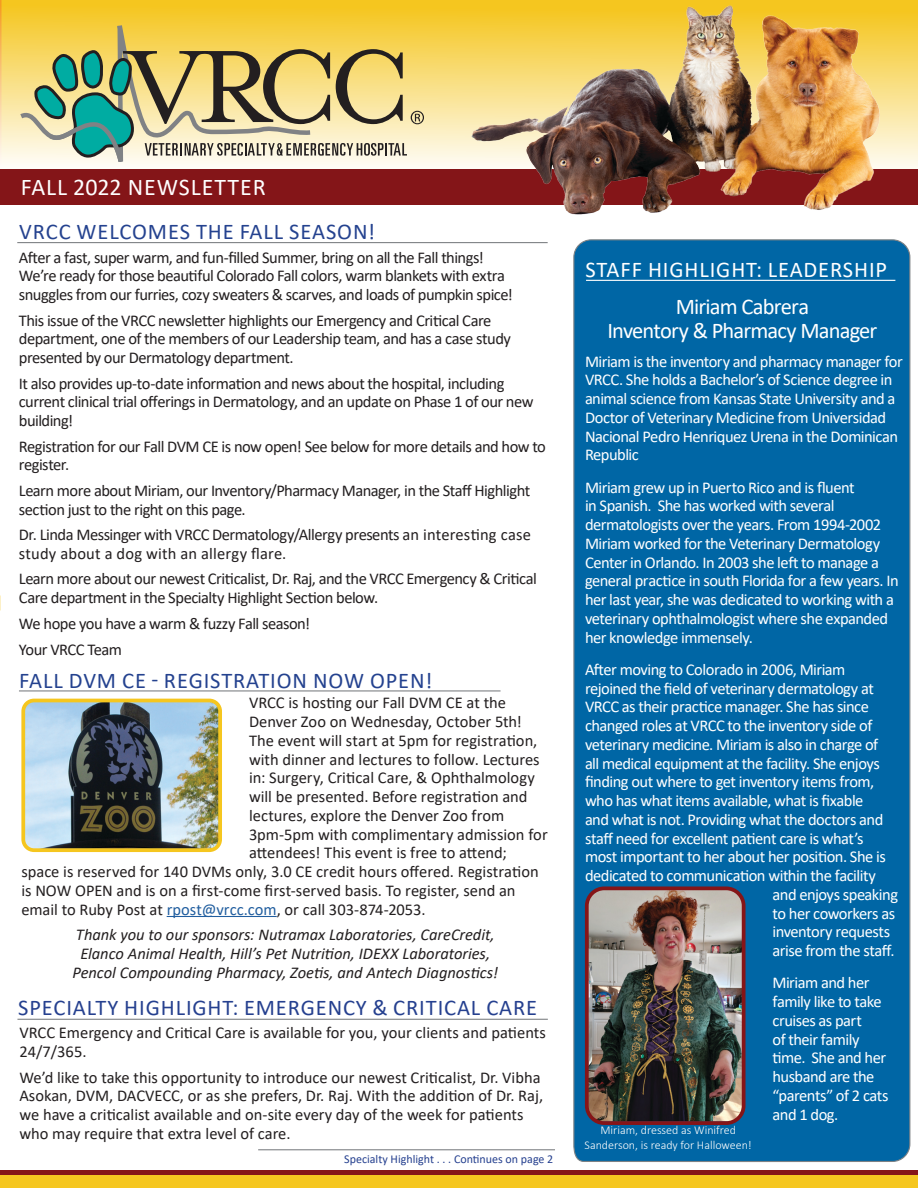
<style>
.page{position:relative;width:918px;height:1188px;background:#fff}
.page>*{position:absolute;margin:0;border:0;box-sizing:border-box;transform-origin:0 0}
.t1{font:24px "Calibri";letter-spacing:.04em;color:#fff}
.t2{font:22.5px "Calibri";letter-spacing:.04em;color:#24428f}
.t3{font:22.5px "Calibri";letter-spacing:.04em;color:#25408f}
.t4{font:22.5px/24px "Calibri";letter-spacing:-.035em;color:#fff;text-align:center}
.t5{font:22.5px "Calibri";letter-spacing:.04em;color:#fff}
.t6{font:16.5px/18.8px "Calibri";letter-spacing:-.03em;color:#fff}
.t7{font:16.5px/18.8px "Calibri";letter-spacing:-.02em;color:#231f20}
.t8{font:16.5px/18.8px "Calibri";color:#231f20}
.t9{font:italic 16.5px/18.8px "Calibri";color:#231f20;text-align:center}
.t10{font:300 12px/14.4px "Calibri";color:#fff;text-align:center}
.t11{font:12px "Calibri";color:#25408f}
.s1{color:#215e9f}
</style>
<div class="page">
<div style="left:573px;top:239px;width:338px;height:924px;background:#0066a5"></div>
<svg style="left:0;top:0;width:918px;height:169px;background:#f8d96e"></svg>
<div style="left:0;top:169px;width:918px;height:35px;background:#841518"></div>
<svg style="left:20px;top:25px;width:404px;height:137px;background:#c2bc7e"></svg>
<hr style="left:258px;top:1149px;width:297px;height:1px;background:#808386">
<img style="left:469px;top:2px;width:415px;height:213px">
<hr style="left:586px;top:280px;width:309px;height:1px;background:#fff">
<div style="left:0;top:1171px;width:918px;height:5px;background:#851518"></div>
<div style="left:0;top:1176px;width:918px;height:12px;background:#f5c61f"></div>
<hr style="left:17px;top:1019px;width:531px;height:1px;background:#808386">
<hr style="left:17px;top:242px;width:531px;height:1px;background:#808386">
<img style="left:587px;top:888px;width:157px;height:233px">
<div style="left:585px;top:886px;width:161px;height:239px;border:4px solid #851518;border-radius:17px"></div>
<img style="left:26px;top:704px;width:191px;height:143px">
<div style="left:21px;top:699px;width:201px;height:153px;border:4px solid #f5c61f;border-radius:11px"></div>
<hr style="left:19px;top:690px;width:482px;height:2px;background:#808386">
<hr style="left:167px;top:916px;width:110px;height:1px;background:#215e9f">
<p class="t1" style="left:21px;top:171px;width:247px">FALL 2022 NEWSLETTER</p>
<p class="t2" style="left:19px;top:216px;width:358px">VRCC WELCOMES THE FALL SEASON!</p>
<p class="t7" style="left:19px;top:247px;width:496px">After a fast, super warm, and fun-filled Summer, bring on all the Fall things!<br>We’re ready for those beautiful Colorado Fall colors, warm blankets with extra snuggles from our furries, cozy sweaters &amp; scarves, and loads of pumpkin spice!</p>
<p class="t7" style="left:19px;top:310px;width:494px">This issue of the VRCC newsletter highlights our Emergency and Critical Care department, one of the members of our Leadership team, and has a case study presented by our Dermatology department.</p>
<p class="t7" style="left:19px;top:373px;width:516px">It also provides up-to-date information and news about the hospital, including current clinical trial offerings in Dermatology, and an update on Phase 1 of our new building!</p>
<p class="t7" style="left:19px;top:436px;width:529px">Registration for our Fall DVM CE is now open! See below for more details and how to register.</p>
<p class="t7" style="left:19px;top:481px;width:513px">Learn more about Miriam, our Inventory/Pharmacy Manager, in the Staff Highlight section just to the right on this page.</p>
<p class="t7" style="left:19px;top:525px;width:514px">Dr. Linda Messinger with VRCC Dermatology/Allergy presents an interesting case study about a dog with an allergy flare.</p>
<p class="t7" style="left:19px;top:569px;width:520px">Learn more about our newest Criticalist, Dr. Raj, and the VRCC Emergency &amp; Critical<br>Care department in the Specialty Highlight Section below.</p>
<p class="t7" style="left:19px;top:613px;width:293px">We hope you have a warm &amp; fuzzy Fall season!</p>
<p class="t7" style="left:19px;top:640px;width:105px">Your VRCC Team</p>
<p class="t2" style="left:19px;top:664px;width:415px">FALL DVM CE - REGISTRATION NOW OPEN!</p>
<p class="t8" style="left:249px;top:693px;width:258px">VRCC is hosting our Fall DVM CE at the</p>
<p class="t7" style="left:249px;top:712px;width:274px">Denver Zoo on Wednesday, October 5th!</p>
<p class="t8" style="left:249px;top:731px;width:290px">The event will start at 5pm for registration,</p>
<p class="t7" style="left:249px;top:749px;width:292px">with dinner and lectures to follow. Lectures</p>
<p class="t8" style="left:249px;top:768px;width:288px">in: Surgery, Critical Care, &amp; Ophthalmology</p>
<p class="t8" style="left:249px;top:787px;width:280px">will be presented. Before registration and</p>
<p class="t8" style="left:249px;top:806px;width:257px">lectures, explore the Denver Zoo from</p>
<p class="t8" style="left:249px;top:824px;width:300px">3pm-5pm with complimentary admission for</p>
<p class="t8" style="left:249px;top:843px;width:259px">attendees! This event is free to attend;</p>
<p class="t8" style="left:21px;top:862px;width:519px">space is reserved for 140 DVMs only, 3.0 CE credit hours offered. Registration</p>
<p class="t8" style="left:21px;top:881px;width:496px">is NOW OPEN and is on a first-come first-served basis. To register, send an</p>
<p class="t7" style="left:21px;top:899px;width:406px">email to Ruby Post at <span class="s1">rpost@vrcc.com</span>, or call 303-874-2053.</p>
<p class="t9" style="left:72px;top:925px;width:427px">Thank you to our sponsors: Nutramax Laboratories, CareCredit,<br>Elanco Animal Health, Hill’s Pet Nutrition, IDEXX Laboratories,<br>Pencol Compounding Pharmacy, Zoetis, and Antech Diagnostics!</p>
<p class="t3" style="left:18px;top:992px;width:521px">SPECIALTY HIGHLIGHT: EMERGENCY &amp; CRITICAL CARE</p>
<p class="t8" style="left:19px;top:1023px;width:528px">VRCC Emergency and Critical Care is available for you, your clients and patients<br>24/7/365.</p>
<p class="t8" style="left:19px;top:1067px;width:525px">We’d like to take this opportunity to introduce our newest Criticalist, Dr. Vibha Asokan, DVM, DACVECC, or as she prefers, Dr. Raj. With the addition of Dr. Raj, we have a criticalist available and on-site every day of the week for patients who may require that extra level of care.</p>
<p class="t11" style="left:344px;top:1151px;width:211px">Specialty Highlight . . . Continues on page 2</p>
<p class="t5" style="left:585px;top:254px;width:303px">STAFF HIGHLIGHT: LEADERSHIP</p>
<p class="t4" style="left:608px;top:294px;width:271px">Miriam Cabrera<br>Inventory &amp; Pharmacy Manager</p>
<p class="t6" style="left:585px;top:351px;width:319px">Miriam is the inventory and pharmacy manager for VRCC. She holds a Bachelor’s of Science degree in animal science from Kansas State University and a Doctor of Veterinary Medicine from Universidad Nacional Pedro Henriquez Urena in the Dominican Republic</p>
<p class="t6" style="left:585px;top:477px;width:315px">Miriam grew up in Puerto Rico and is fluent<br>in Spanish. She has worked with several dermatologists over the years. From 1994-2002<br>Miriam worked for the Veterinary Dermatology Center in Orlando. In 2003 she left to manage a general practice in south Florida for a few years. In her last year, she was dedicated to working with a veterinary ophthalmologist where she expanded her knowledge immensely.</p>
<p class="t6" style="left:585px;top:660px;width:262px">After moving to Colorado in 2006, Miriam</p>
<p class="t6" style="left:585px;top:678px;width:291px">rejoined the field of veterinary dermatology at</p>
<p class="t6" style="left:585px;top:697px;width:286px">VRCC as their practice manager. She has since</p>
<p class="t6" style="left:585px;top:716px;width:289px">changed roles at VRCC to the inventory side of</p>
<p class="t6" style="left:585px;top:735px;width:295px">veterinary medicine. Miriam is also in charge of</p>
<p class="t6" style="left:585px;top:753px;width:296px">all medical equipment at the facility. She enjoys</p>
<p class="t6" style="left:585px;top:772px;width:291px">finding out where to get inventory items from,</p>
<p class="t6" style="left:585px;top:791px;width:280px">who has what items available, what is fixable</p>
<p class="t6" style="left:585px;top:810px;width:300px">and what is not. Providing what the doctors and</p>
<p class="t6" style="left:585px;top:828px;width:280px">staff need for excellent patient care is what’s</p>
<p class="t6" style="left:585px;top:847px;width:302px">most important to her about her position. She is</p>
<p class="t6" style="left:585px;top:866px;width:292px">dedicated to communication within the facility</p>
<p class="t6" style="left:773px;top:885px;width:127px">and enjoys speaking</p>
<p class="t6" style="left:773px;top:903px;width:124px">to her coworkers as</p>
<p class="t6" style="left:773px;top:922px;width:119px">inventory requests</p>
<p class="t6" style="left:773px;top:941px;width:124px">arise from the staff.</p>
<p class="t6" style="left:773px;top:973px;width:118px">Miriam and her family like to take cruises as part<br>of their family time. She and her husband are the “parents” of 2 cats and 1 dog.</p>
<p class="t10" style="left:585px;top:1123px;width:169px">Miriam, dressed as Winifred<br>Sanderson, is ready for Halloween!</p>
</div>
